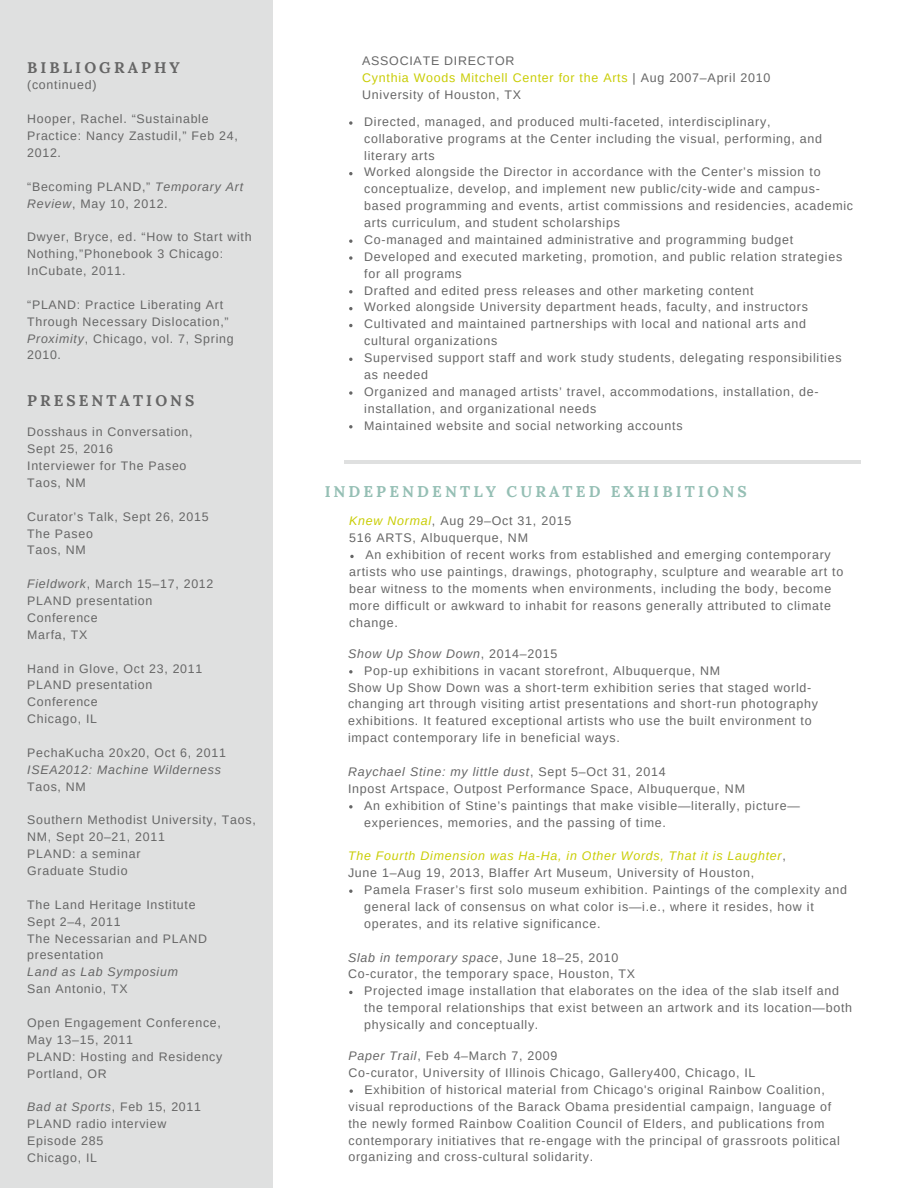
<style>
.page{position:relative;width:918px;height:1188px;background:#fff}
.page>*{position:absolute;margin:0;border:0;box-sizing:border-box;transform-origin:0 0}
.t1{font:700 15.6px "Lora";letter-spacing:.2em;color:#609f8f}
.t2{font:700 15.45px "Lora";letter-spacing:.2em;color:#666}
.t3{font:12.45px/16.8px "Arimo";letter-spacing:.06em;color:#666}
.t4{font:italic 12.45px/16.8px "Arimo";letter-spacing:.06em;color:#c9cd05}
.t5{font:italic 12.45px "Arimo";letter-spacing:.06em;color:#666}
.t6{font:12.3px/16.8px "Arimo";letter-spacing:.06em;color:#666}
.t7{font:italic 12.3px "Arimo";letter-spacing:.06em;color:#666}
.s1{font-style:italic}
.s2{color:#c9cd05}
.s3{font-style:italic;color:#c9cd05}
.s4{font-style:normal}
.s5{font-style:normal;color:#666}
</style>
<div class="page">
<div style="left:0;top:0;width:273px;height:1188px;background:#dfe0e0"></div>
<svg style="left:350px;top:555px;width:4px;height:3px"></svg>
<hr style="left:344px;top:460px;width:517px;height:4px;background:#dfe0e0">
<svg style="left:349px;top:121px;width:4px;height:4px"></svg>
<svg style="left:349px;top:172px;width:4px;height:3px"></svg>
<svg style="left:349px;top:239px;width:4px;height:4px"></svg>
<svg style="left:349px;top:256px;width:4px;height:4px"></svg>
<svg style="left:349px;top:290px;width:4px;height:3px"></svg>
<svg style="left:349px;top:307px;width:4px;height:3px"></svg>
<svg style="left:349px;top:324px;width:4px;height:3px"></svg>
<svg style="left:349px;top:358px;width:4px;height:3px"></svg>
<svg style="left:349px;top:391px;width:4px;height:4px"></svg>
<svg style="left:349px;top:425px;width:4px;height:3px"></svg>
<svg style="left:349px;top:670px;width:4px;height:4px"></svg>
<svg style="left:349px;top:805px;width:4px;height:4px"></svg>
<svg style="left:349px;top:890px;width:4px;height:3px"></svg>
<svg style="left:349px;top:991px;width:4px;height:3px"></svg>
<svg style="left:350px;top:1089px;width:3px;height:4px"></svg>
<p class="t2" style="left:27px;top:57px;width:154px">BIBLIOGRAPHY</p>
<p class="t6" style="left:27px;top:77px;width:71px">(continued)</p>
<p class="t6" style="left:27px;top:111px;width:212px">Hooper, Rachel. “Sustainable<br>Practice: Nancy Zastudil,” Feb 24,<br>2012.</p>
<p class="t6" style="left:27px;top:178px;width:217px">“Becoming PLAND,” <span class="s1">Temporary Art<br>Review</span>, May 10, 2012.</p>
<p class="t6" style="left:27px;top:229px;width:226px">Dwyer, Bryce, ed. “How to Start with<br>Nothing,”Phonebook 3 Chicago:<br>InCubate, 2011.</p>
<p class="t6" style="left:27px;top:296px;width:208px">“PLAND: Practice Liberating Art<br>Through Necessary Dislocation,”<br><span class="s1">Proximity</span>, Chicago, vol. 7, Spring<br>2010.</p>
<p class="t2" style="left:27px;top:390px;width:169px">PRESENTATIONS</p>
<p class="t6" style="left:27px;top:424px;width:167px">Dosshaus in Conversation,<br>Sept 25, 2016<br>Interviewer for The Paseo<br>Taos, NM</p>
<p class="t6" style="left:27px;top:508px;width:183px">Curator’s Talk, Sept 26, 2015<br>The Paseo<br>Taos, NM</p>
<p class="t6" style="left:27px;top:576px;width:188px"><span class="s1">Fieldwork</span>, March 15–17, 2012<br>PLAND presentation<br>Conference<br>Marfa, TX</p>
<p class="t6" style="left:27px;top:660px;width:177px">Hand in Glove, Oct 23, 2011<br>PLAND presentation<br>Conference<br>Chicago, IL</p>
<p class="t6" style="left:27px;top:744px;width:200px">PechaKucha 20x20, Oct 6, 2011</p>
<p class="t7" style="left:27px;top:763px;width:195px">ISEA2012: Machine Wilderness</p>
<p class="t6" style="left:27px;top:778px;width:60px">Taos, NM</p>
<p class="t6" style="left:27px;top:812px;width:230px">Southern Methodist University, Taos,<br>NM, Sept 20–21, 2011<br>PLAND: a seminar<br>Graduate Studio</p>
<p class="t6" style="left:27px;top:896px;width:181px">The Land Heritage Institute<br>Sept 2–4, 2011<br>The Necessarian and PLAND presentation</p>
<p class="t7" style="left:27px;top:965px;width:152px">Land as Lab Symposium</p>
<p class="t6" style="left:27px;top:981px;width:102px">San Antonio, TX</p>
<p class="t6" style="left:27px;top:1014px;width:197px">Open Engagement Conference,<br>May 13–15, 2011<br>PLAND: Hosting and Residency<br>Portland, OR</p>
<p class="t6" style="left:27px;top:1099px;width:175px"><span class="s1">Bad at Sports</span>, Feb 15, 2011<br>PLAND radio interview<br>Episode 285<br>Chicago, IL</p>
<p class="t3" style="left:362px;top:53px;width:410px">ASSOCIATE DIRECTOR<br><span class="s2">Cynthia Woods Mitchell Center for the Arts</span> | Aug 2007–April 2010<br>University of Houston, TX</p>
<p class="t3" style="left:364px;top:113px;width:491px">Directed, managed, and produced multi-faceted, interdisciplinary,<br>collaborative programs at the Center including the visual, performing, and literary arts<br>Worked alongside the Director in accordance with the Center’s mission to conceptualize, develop, and implement new public/city-wide and campus&shy;based programming and events, artist commissions and residencies, academic arts curriculum, and student scholarships<br>Co-managed and maintained administrative and programming budget Developed and executed marketing, promotion, and public relation strategies for all programs<br>Drafted and edited press releases and other marketing content<br>Worked alongside University department heads, faculty, and instructors Cultivated and maintained partnerships with local and national arts and cultural organizations<br>Supervised support staff and work study students, delegating responsibilities as needed<br>Organized and managed artists’ travel, accommodations, installation, de&shy;installation, and organizational needs<br>Maintained website and social networking accounts</p>
<p class="t1" style="left:324px;top:482px;width:424px">INDEPENDENTLY CURATED EXHIBITIONS</p>
<p class="t3" style="left:349px;top:513px;width:224px"><span class="s3">Knew Normal</span>, Aug 29–Oct 31, 2015<br>516 ARTS, Albuquerque, NM</p>
<p class="t3" style="left:349px;top:563px;width:496px">artists who use paintings, drawings, photography, sculpture and wearable art to bear witness to the moments when environments, including the body, become more difficult or awkward to inhabit for reasons generally attributed to climate change.</p>
<p class="t3" style="left:365px;top:547px;width:467px">An exhibition of recent works from established and emerging contemporary</p>
<p class="t5" style="left:348px;top:646px;width:211px">Show Up Show Down<span class="s4">, 2014–2015</span></p>
<p class="t3" style="left:348px;top:679px;width:471px">Show Up Show Down was a short-term exhibition series that staged world&shy;changing art through visiting artist presentations and short-run photography exhibitions. It featured exceptional artists who use the built environment to impact contemporary life in beneficial ways.</p>
<p class="t3" style="left:348px;top:763px;width:399px"><span class="s1">Raychael Stine: my little dust</span>, Sept 5–Oct 31, 2014<br>Inpost Artspace, Outpost Performance Space, Albuquerque, NM</p>
<p class="t3" style="left:364px;top:662px;width:358px">Pop-up exhibitions in vacant storefront, Albuquerque, NM</p>
<p class="t3" style="left:364px;top:797px;width:437px">An exhibition of Stine’s paintings that make visible—literally, picture— experiences, memories, and the passing of time.</p>
<p class="t4" style="left:348px;top:848px;width:439px">The Fourth Dimension was Ha-Ha, in Other Words, That it is Laughter<span class="s5">,<br>June 1–Aug 19, 2013, Blaffer Art Museum, University of Houston,</span></p>
<p class="t3" style="left:364px;top:881px;width:484px">Pamela Fraser’s first solo museum exhibition. Paintings of the complexity and general lack of consensus on what color is—i.e., where it resides, how it operates, and its relative significance.</p>
<p class="t3" style="left:348px;top:949px;width:289px"><span class="s1">Slab in temporary space</span>, June 18–25, 2010<br>Co-curator, the temporary space, Houston, TX</p>
<p class="t3" style="left:364px;top:983px;width:489px">Projected image installation that elaborates on the idea of the slab itself and the temporal relationships that exist between an artwork and its location—both physically and conceptually.</p>
<p class="t3" style="left:348px;top:1047px;width:409px"><span class="s1">Paper Trail</span>, Feb 4–March 7, 2009<br>Co-curator, University of Illinois Chicago, Gallery400, Chicago, IL</p>
<p class="t3" style="left:348px;top:1098px;width:493px">visual reproductions of the Barack Obama presidential campaign, language of the newly formed Rainbow Coalition Council of Elders, and publications from contemporary initiatives that re-engage with the principal of grassroots political organizing and cross-cultural solidarity.</p>
<p class="t3" style="left:365px;top:1081px;width:462px">Exhibition of historical material from Chicago's original Rainbow Coalition,</p>
</div>
